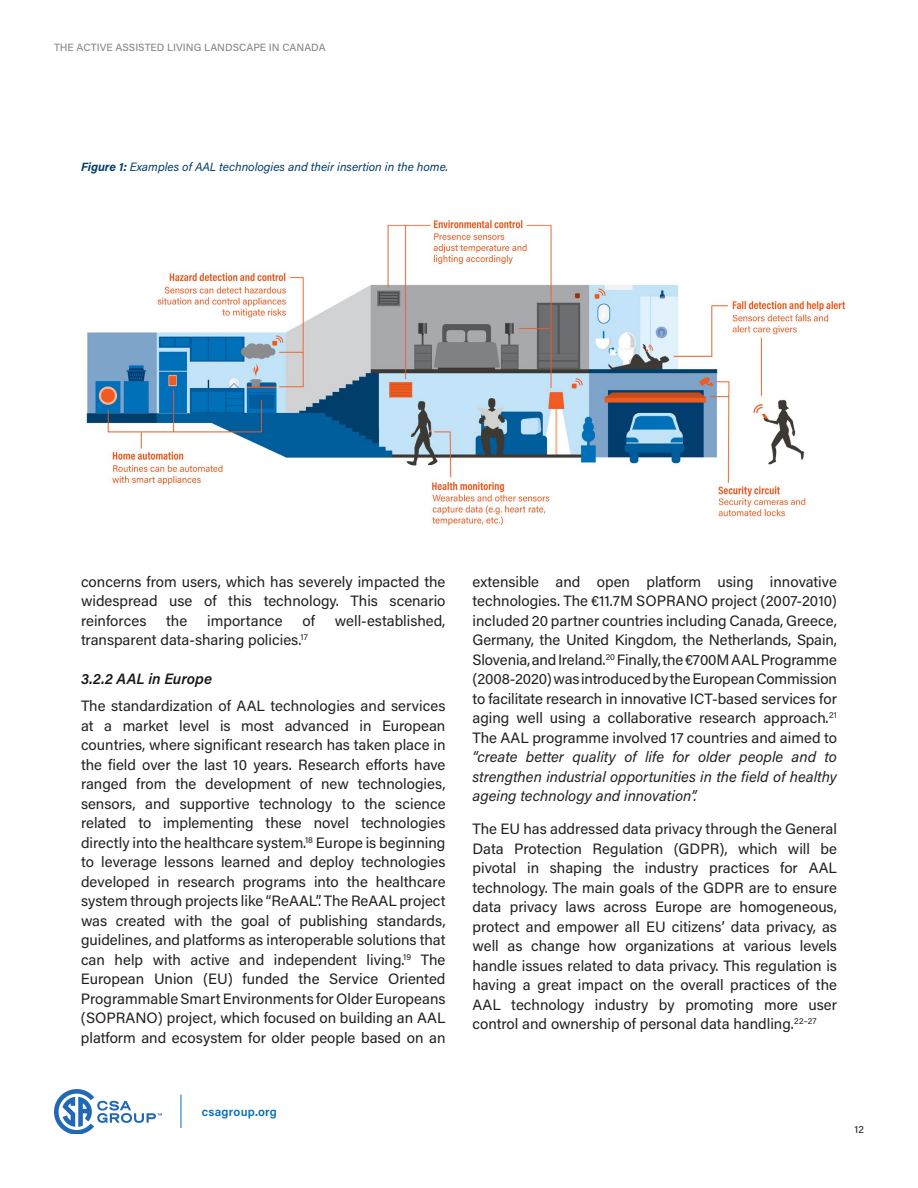
<style>
.page{position:relative;width:918px;height:1188px;background:#fff}
.page>*{position:absolute;margin:0;border:0;box-sizing:border-box;transform-origin:0 0}
.t1{font:15px/19.5px "Acumin Pro";color:#231f20;text-align:justify}
.t2{font:italic 15px/19.5px "Acumin Pro";color:#231f20;text-align:justify}
.t3{font:italic 600 15px "Acumin Pro";color:#181719}
.t4{font:italic 12px "Acumin Pro";color:#003d6a}
.t5{font:600 12px "Acumin Pro";letter-spacing:.02em;color:#006fb9}
.t6{font:500 10.5px "Acumin Pro";color:#8a8a8e}
.t7{font:10.5px "Acumin Pro";color:#231f20}
.s1{font-weight:700}
</style>
<div class="page">
<hr style="left:181px;top:1095px;width:1px;height:33px;background:#006fb9">
<svg style="left:54px;top:1089px;width:108px;height:45px"></svg>
<img style="left:86px;top:219px;width:760px;height:307px">
<p class="t6" style="left:54px;top:40px;width:273px">THE ACTIVE ASSISTED LIVING LANDSCAPE IN CANADA</p>
<p class="t4" style="left:81px;top:158px;width:369px"><span class="s1">Figure 1:</span> Examples of AAL technologies and their insertion in the home.</p>
<p class="t1" style="left:81px;top:571px;width:366px">concerns from users, which has severely impacted the widespread use of this technology. This scenario reinforces</p>
<p class="t1" style="left:166px;top:610px;width:23px">the</p>
<p class="t1" style="left:207px;top:610px;width:77px">importance</p>
<p class="t1" style="left:303px;top:610px;width:14px">of</p>
<p class="t1" style="left:335px;top:610px;width:112px">well-established,</p>
<p class="t1" style="left:81px;top:630px;width:228px">transparent data-sharing policies.<sup>17</sup></p>
<p class="t3" style="left:81px;top:668px;width:133px">3.2.2 AAL in Europe</p>
<p class="t1" style="left:81px;top:696px;width:366px">The standardization of AAL technologies and services at a market level is most advanced in European countries, where significant research has taken place in the field over the last 10 years. Research efforts have ranged from the development of new technologies, sensors, and supportive technology to the science related to implementing these novel technologies directly into the healthcare system.<sup>18</sup> Europe is beginning to leverage lessons learned and deploy technologies developed in research programs into the healthcare system through projects like “ReAAL”. The ReAAL project was created with the goal of publishing standards, guidelines, and platforms as interoperable solutions that can help with active and independent living.<sup>19</sup> The European Union (EU) funded the Service Oriented Programmable Smart Environments for Older Europeans (SOPRANO) project, which focused on building an AAL platform and ecosystem for older people based on an</p>
<p class="t5" style="left:202px;top:1104px;width:77px">csagroup.org</p>
<p class="t1" style="left:472px;top:571px;width:366px">extensible and open platform using innovative technologies. The €11.7M SOPRANO project (2007-2010) included 20 partner countries including Canada, Greece, Germany, the United Kingdom, the Netherlands, Spain, Slovenia, and Ireland.<sup>20</sup> Finally, the €700M AAL Programme (2008-2020) was introduced by the European Commission to facilitate research in innovative ICT-based services for aging well using a collaborative research approach.<sup>21<br></sup>The AAL programme involved 17 countries and aimed to</p>
<p class="t2" style="left:472px;top:747px;width:366px">“create better quality of life for older people and to strengthen industrial opportunities in the field of healthy ageing technology and innovation”.</p>
<p class="t1" style="left:472px;top:819px;width:366px">The EU has addressed data privacy through the General Data Protection Regulation (GDPR), which will be pivotal in shaping the industry practices for AAL technology. The main goals of the GDPR are to ensure data privacy laws across Europe are homogeneous, protect and empower all EU citizens’ data privacy, as well as change how organizations at various levels handle issues related to data privacy. This regulation is having a great impact on the overall practices of the AAL technology industry by promoting more user control and ownership of personal data handling.<sup>22–27</sup></p>
<p class="t7" style="left:855px;top:1122px;width:11px">12</p>
</div>
